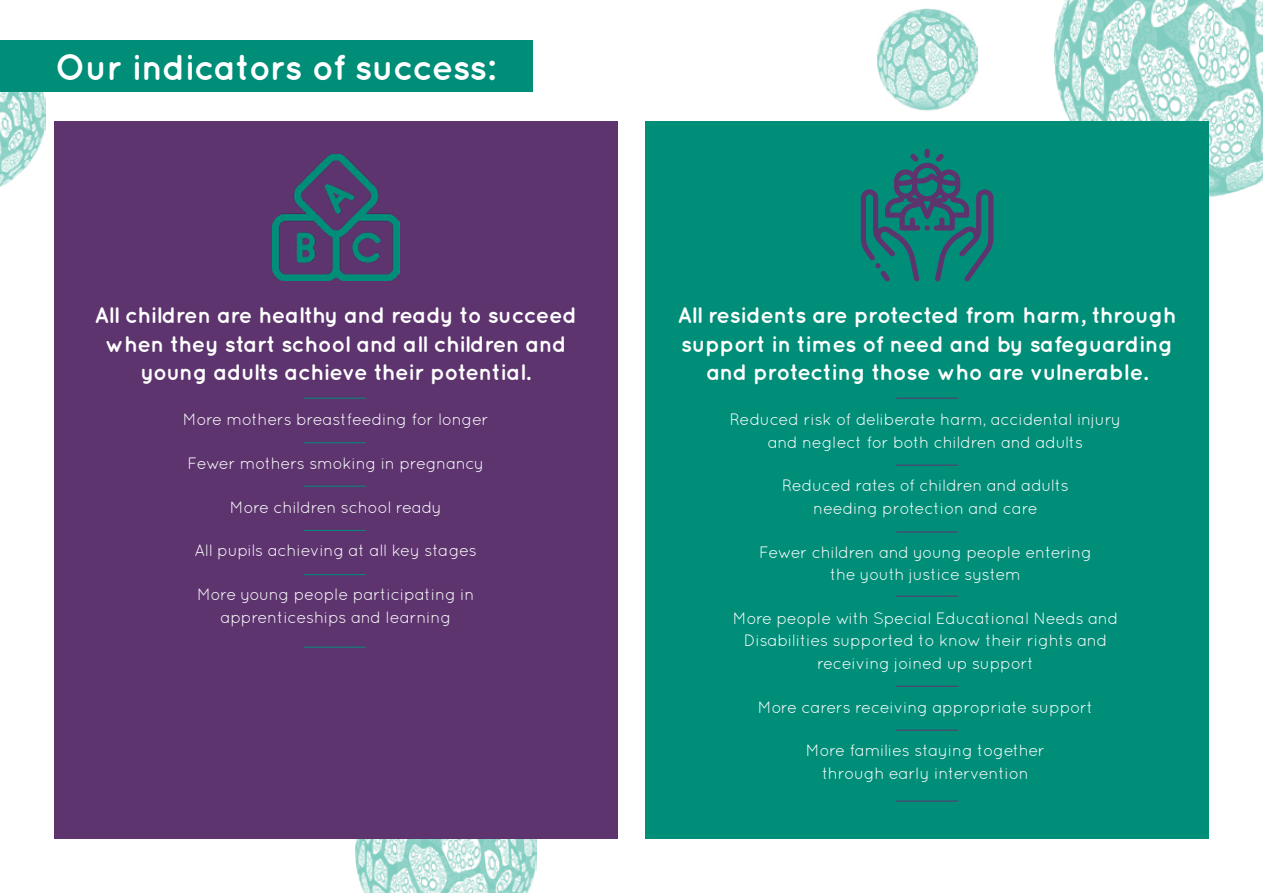
<style>
.page{position:relative;width:1263px;height:893px;background:#fff}
.page>*{position:absolute;margin:0;border:0;box-sizing:border-box;transform-origin:0 0}
.t1{font:700 36px "Quicksand";letter-spacing:-.02em;color:#fff}
.t2{font:700 22.5px/28.5px "Quicksand";letter-spacing:-.02em;color:#fff;text-align:center}
.t3{font:16.5px/22.5px "Quicksand";letter-spacing:-.02em;color:#fff;text-align:center}
</style>
<div class="page">
<img style="left:0;top:40px;width:45px;height:147px">
<img style="left:356px;top:839px;width:181px;height:54px">
<div style="left:54px;top:121px;width:564px;height:718px;background:#5d346e"></div>
<div style="left:0;top:41px;width:533px;height:51px;background:#008e79"></div>
<img style="left:1054px;top:0;width:209px;height:197px">
<img style="left:877px;top:8px;width:101px;height:103px">
<img style="left:273px;top:154px;width:126px;height:126px">
<div style="left:645px;top:121px;width:564px;height:718px;background:#008e79"></div>
<div style="left:924px;top:149px;width:6px;height:9px;background:#5d346e;border-radius:3px"></div>
<svg style="left:861px;top:154px;width:132px;height:127px"></svg>
<hr style="left:304px;top:398px;width:62px;height:1px;background:#008e79">
<hr style="left:304px;top:442px;width:62px;height:1px;background:#008e79">
<hr style="left:304px;top:486px;width:62px;height:1px;background:#008e79">
<hr style="left:304px;top:530px;width:62px;height:1px;background:#008e79">
<hr style="left:304px;top:574px;width:62px;height:1px;background:#008e79">
<hr style="left:304px;top:647px;width:62px;height:1px;background:#008e79">
<hr style="left:896px;top:398px;width:62px;height:1px;background:#5d346e">
<hr style="left:896px;top:465px;width:62px;height:1px;background:#5d346e">
<hr style="left:896px;top:531px;width:62px;height:1px;background:#5d346e">
<hr style="left:896px;top:596px;width:62px;height:1px;background:#5d346e">
<hr style="left:896px;top:686px;width:62px;height:1px;background:#5d346e">
<hr style="left:896px;top:730px;width:62px;height:1px;background:#5d346e">
<hr style="left:896px;top:801px;width:62px;height:1px;background:#5d346e">
<h1 class="t1" style="left:55px;top:46px;width:441px">Our indicators of success:</h1>
<h2 class="t2" style="left:95px;top:300px;width:484px">All children are healthy and ready to succeed when they start school and all children and young adults achieve their potential.</h2>
<h2 class="t2" style="left:677px;top:300px;width:501px">All residents are protected from harm, through support in times of need and by safeguarding and protecting those who are vulnerable.</h2>
<p class="t3" style="left:730px;top:408px;width:393px">Reduced risk of deliberate harm, accidental injury and neglect for both children and adults</p>
<p class="t3" style="left:782px;top:474px;width:289px">Reduced rates of children and adults needing protection and care</p>
<p class="t3" style="left:759px;top:540px;width:334px">Fewer children and young people entering the youth justice system</p>
<p class="t3" style="left:733px;top:607px;width:387px">More people with Special Educational Needs and<br>Disabilities supported to know their rights and receiving joined up support</p>
<p class="t3" style="left:758px;top:695px;width:337px">More carers receiving appropriate support</p>
<p class="t3" style="left:806px;top:739px;width:241px">More families staying together through early intervention</p>
<p class="t3" style="left:183px;top:408px;width:307px">More mothers breastfeeding for longer</p>
<p class="t3" style="left:187px;top:452px;width:298px">Fewer mothers smoking in pregnancy</p>
<p class="t3" style="left:230px;top:495px;width:214px">More children school ready</p>
<p class="t3" style="left:195px;top:539px;width:284px">All pupils achieving at all key stages</p>
<p class="t3" style="left:197px;top:583px;width:279px">More young people participating in apprenticeships and learning</p>
</div>
